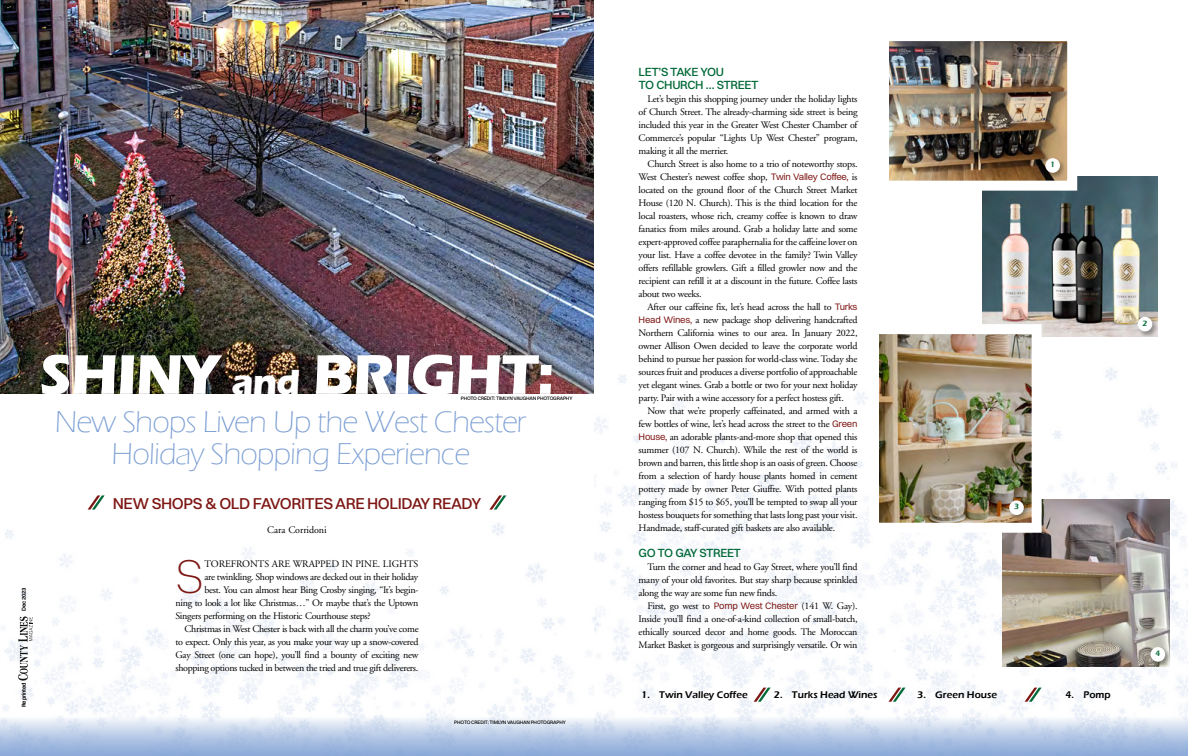
<style>
.page{position:relative;width:1188px;height:756px;background:#fff}
.page>*{position:absolute;margin:0;border:0;box-sizing:border-box;transform-origin:0 0}
.t1{font:700 58px "Eras ITC";letter-spacing:-.02em;color:#fff}
.t2{font:200 48.2px "Switzer";color:#7d1714}
.t3{font:300 31px/32px "Eras ITC";letter-spacing:-.025em;color:#7b9ed3;text-align:center}
.Deck{font:500 16px "Switzer";letter-spacing:-.025em;color:#7d1714}
.Subhead{font:500 12px/13px "Switzer";letter-spacing:-.03em;color:#006937}
.Feature{font:10px/13px "Adobe Garamond";letter-spacing:-.025em;color:#000;text-align:justify}
.t4{font:600 10px "Eras ITC";color:#000}
.Feature-2{font:10px "Adobe Garamond";letter-spacing:-.005em;color:#000}
.Author{font:10px "Adobe Garamond";letter-spacing:-.005em;color:#000}
.Caption_photo_WHITE{font:600 8px "Eras ITC";color:#006937}
.t5{font:600 5.7px "Switzer";letter-spacing:-.025em;color:#000}
.photo_credit{font:500 5px "Switzer";letter-spacing:-.025em;color:#000}
.s1{font-size:36px}
.s2{font-family:"Switzer";font-size:9.5px;color:#7d1714}
</style>
<div class="page">
<img style="left:2px;top:495px;width:592px;height:221px">
<img style="left:594px;top:288px;width:594px;height:428px">
<img style="left:983px;top:176px;width:174px;height:160px">
<div style="left:0;top:716px;width:1188px;height:40px;background:linear-gradient(to bottom,#f1f4fa,#87a7d7)"></div>
<img style="left:0;top:0;width:594px;height:393px">
<img style="left:889px;top:41px;width:193px;height:155px">
<svg style="left:88px;top:495px;width:17px;height:15px"></svg>
<svg style="left:489px;top:495px;width:17px;height:15px"></svg>
<svg style="left:754px;top:688px;width:17px;height:14px"></svg>
<svg style="left:888px;top:688px;width:18px;height:14px"></svg>
<svg style="left:1025px;top:688px;width:17px;height:14px"></svg>
<div style="left:1044px;top:157px;width:21px;height:21px;background:#000;opacity:.35"></div>
<div style="left:1045px;top:158px;width:15px;height:15px;background:#fff;border-radius:50%"></div>
<div style="left:1137px;top:316px;width:21px;height:21px;background:#000;opacity:.35"></div>
<div style="left:1138px;top:317px;width:14px;height:14px;background:#fff;border-radius:50%"></div>
<img style="left:1002px;top:499px;width:168px;height:168px">
<div style="left:1150px;top:646px;width:21px;height:21px;background:#000;opacity:.35"></div>
<div style="left:1151px;top:647px;width:14px;height:15px;background:#fff;border-radius:50%"></div>
<img style="left:864px;top:319px;width:183px;height:219px">
<div style="left:1008px;top:499px;width:21px;height:21px;background:#000;opacity:.35"></div>
<div style="left:1009px;top:500px;width:15px;height:15px;background:#fff;border-radius:50%"></div>
<svg style="left:18px;top:617px;width:15px;height:64px"></svg>
<p class="t5" style="left:20px;top:611px;width:25px;rotate:-90deg">Dec 2023</p>
<p class="t5" style="left:20px;top:707px;width:26px;rotate:-90deg">Reprinted</p>
<p class="t1" style="left:40px;top:341px;width:516px">SHINY <span class="s1">and</span> BRIGHT:</p>
<p class="t3" style="left:55px;top:406px;width:474px">New Shops Liven Up the West Chester<br>Holiday Shopping Experience</p>
<p class="Deck" style="left:113px;top:494px;width:370px">NEW SHOPS &amp; OLD FAVORITES ARE HOLIDAY READY</p>
<p class="Author" style="left:267px;top:524px;width:61px">Cara Corridoni</p>
<p class="photo_credit" style="left:461px;top:396px;width:113px">PHOTO CREDIT: TIMLYN VAUGHAN PHOTOGRAPHY</p>
<p class="t2" style="left:176px;top:547px;width:30px">S</p>
<p class="Feature-2" style="left:205px;top:558px;width:215px">TOREFRONTS ARE WRAPPED IN PINE. LIGHTS</p>
<p class="Feature" style="left:205px;top:570px;width:215px">are twinkling. Shop windows are decked out in their holiday</p>
<p class="Feature" style="left:205px;top:583px;width:215px">best. You can almost hear Bing Crosby singing, “It’s begin-</p>
<p class="Feature" style="left:176px;top:596px;width:244px">ning to look a lot like Christmas…” Or maybe that’s the Uptown</p>
<p class="Feature" style="left:176px;top:609px;width:197px">Singers performing on the Historic Courthouse steps?</p>
<p class="Feature" style="left:176px;top:622px;width:245px;text-indent:9px">Christmas in West Chester is back with all the charm you’ve come to expect. Only this year, as you make your way up a snow-covered Gay Street (one can hope), you’ll find a bounty of exciting new shopping options tucked in between the tried and true gift deliverers.</p>
<p class="photo_credit" style="left:454px;top:719px;width:113px">PHOTO CREDIT: TIMLYN VAUGHAN PHOTOGRAPHY</p>
<p class="Subhead" style="left:639px;top:65px;width:121px">LET’S TAKE YOU<br>TO CHURCH … STREET</p>
<p class="Feature" style="left:639px;top:92px;width:220px;text-indent:9px">Let’s begin this shopping journey under the holiday lights of Church Street. The already-charming side street is being included this year in the Greater West Chester Chamber of Commerce’s popular “Lights Up West Chester” program, making it all the merrier.</p>
<p class="Feature" style="left:639px;top:157px;width:220px;text-indent:9px">Church Street is also home to a trio of noteworthy stops.<br>West Chester’s newest coffee shop, <span class="s2">Twin Valley Coffee,</span> is located on the ground floor of the Church Street Market House (120 N. Church). This is the third location for the local roasters, whose rich, creamy coffee is known to draw fanatics from miles around. Grab a holiday latte and some expert-approved coffee paraphernalia for the caffeine lover on your list. Have a coffee devotee in the family? Twin Valley offers refillable growlers. Gift a filled growler now and the recipient can refill it at a discount in the future. Coffee lasts about two weeks.</p>
<p class="Feature" style="left:639px;top:300px;width:220px;text-indent:9px">After our caffeine fix, let’s head across the hall to <span class="s2">Turks Head Wines,</span> a new package shop delivering handcrafted Northern California wines to our area. In January 2022, owner Allison Owen decided to leave the corporate world behind to pursue her passion for world-class wine. Today she sources fruit and produces a diverse portfolio of approachable yet elegant wines. Grab a bottle or two for your next holiday party. Pair with a wine accessory for a perfect hostess gift.</p>
<p class="Feature" style="left:639px;top:404px;width:220px;text-indent:9px">Now that we’re properly caffeinated, and armed with a few bottles of wine, let’s head across the street to the <span class="s2">Green House,</span> an adorable plants-and-more shop that opened this summer (107 N. Church). While the rest of the world is brown and barren, this little shop is an oasis of green. Choose from a selection of hardy house plants homed in cement pottery made by owner Peter Giuffre. With potted plants ranging from $15 to $65, you’ll be tempted to swap all your hostess bouquets for something that lasts long past your visit.<br>Handmade, staff-curated gift baskets are also available.</p>
<p class="Subhead" style="left:639px;top:546px;width:104px">GO TO GAY STREET</p>
<p class="Feature" style="left:639px;top:560px;width:220px;text-indent:9px">Turn the corner and head to Gay Street, where you’ll find many of your old favorites. But stay sharp because sprinkled along the way are some fun new finds.</p>
<p class="Feature" style="left:639px;top:599px;width:220px;text-indent:9px">First, go west to <span class="s2">Pomp West Chester</span> (141 W. Gay).<br>Inside you’ll find a one-of-a-kind collection of small-batch, ethically sourced decor and home goods. The Moroccan Market Basket is gorgeous and surprisingly versatile. Or win</p>
<p class="Caption_photo_WHITE" style="left:1050px;top:160px;width:6px">1</p>
<p class="Caption_photo_WHITE" style="left:1014px;top:502px;width:6px">3</p>
<p class="t4" style="left:641px;top:689px;width:108px">1. Twin Valley Coffee</p>
<p class="t4" style="left:774px;top:689px;width:105px">2. Turks Head Wines</p>
<p class="t4" style="left:917px;top:689px;width:81px">3. Green House</p>
<p class="t4" style="left:1065px;top:689px;width:47px">4. Pomp</p>
<p class="Caption_photo_WHITE" style="left:1143px;top:319px;width:6px">2</p>
<p class="Caption_photo_WHITE" style="left:1155px;top:649px;width:6px">4</p>
</div>
